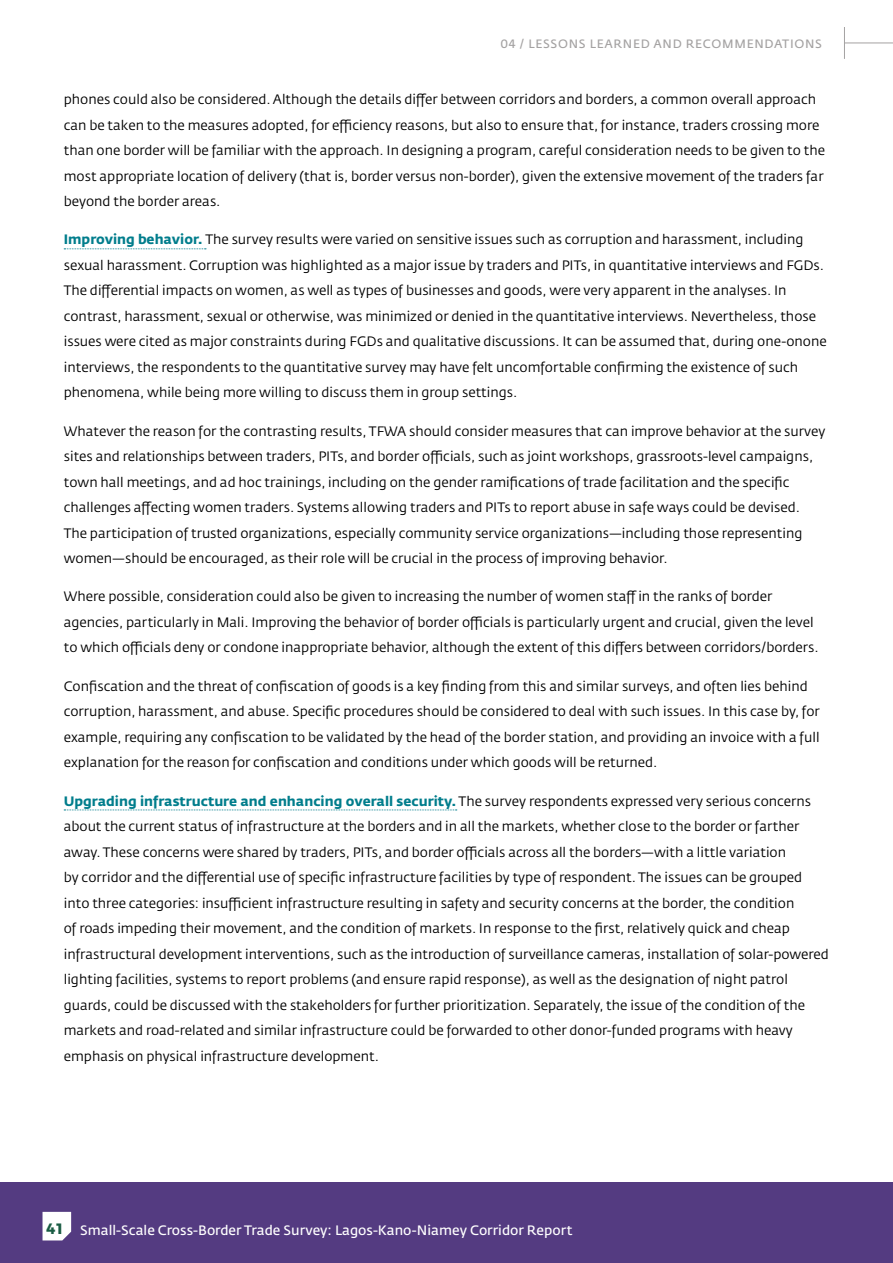
<style>
.page{position:relative;width:893px;height:1263px;background:#fff}
.page>*{position:absolute;margin:0;border:0;box-sizing:border-box;transform-origin:0 0}
.t1{font:13.5px/25.5px "Fedra Sans Std";color:#000}
.t2{font:13.5px "Fedra Sans Std";color:#fff}
.t3{font:12px "Fedra Sans Std";color:#a4a2a2}
.s1{font-weight:700;color:#007d8c}
.s2{font-family:"Montserrat";font-weight:700;font-size:15px;color:#195c43}
</style>
<div class="page">
<svg style="left:64px;top:248px;width:142px;height:1px"></svg>
<svg style="left:64px;top:809px;width:393px;height:1px"></svg>
<div style="left:0;top:1182px;width:893px;height:81px;background:#543b81"></div>
<hr style="left:844px;top:43px;width:49px;height:1px;background:#a4a2a2">
<hr style="left:844px;top:27px;width:1px;height:32px;background:#a4a2a2">
<svg style="left:43px;top:1212px;width:28px;height:28px"></svg>
<p class="t3" style="left:500px;top:36px;width:45px">04 / Lessons</p>
<p class="t3" style="left:590px;top:36px;width:10px">learned</p>
<p class="t3" style="left:653px;top:36px;width:11px">and</p>
<p class="t3" style="left:686px;top:36px;width:10px">recommendations</p>
<p class="t1" style="left:64px;top:87px;width:763px">phones could also be considered. Although the details differ between corridors and borders, a common overall approach can be taken to the measures adopted, for efficiency reasons, but also to ensure that, for instance, traders crossing more than one border will be familiar with the approach. In designing a program, careful consideration needs to be given to the most appropriate location of delivery (that is, border versus non-border), given the extensive movement of the traders far beyond the border areas.</p>
<p class="t1" style="left:64px;top:227px;width:764px"><span class="s1">Improving behavior.</span> The survey results were varied on sensitive issues such as corruption and harassment, including sexual harassment. Corruption was highlighted as a major issue by traders and PITs, in quantitative interviews and FGDs.<br>The differential impacts on women, as well as types of businesses and goods, were very apparent in the analyses. In contrast, harassment, sexual or otherwise, was minimized or denied in the quantitative interviews. Nevertheless, those issues were cited as major constraints during FGDs and qualitative discussions. It can be assumed that, during one-onone interviews, the respondents to the quantitative survey may have felt uncomfortable confirming the existence of such phenomena, while being more willing to discuss them in group settings.</p>
<p class="t1" style="left:64px;top:418px;width:763px">Whatever the reason for the contrasting results, TFWA should consider measures that can improve behavior at the survey sites and relationships between traders, PITs, and border officials, such as joint workshops, grassroots-level campaigns, town hall meetings, and ad hoc trainings, including on the gender ramifications of trade facilitation and the specific challenges affecting women traders. Systems allowing traders and PITs to report abuse in safe ways could be devised.<br>The participation of trusted organizations, especially community service organizations—including those representing women—should be encouraged, as their role will be crucial in the process of improving behavior.</p>
<p class="t1" style="left:64px;top:584px;width:756px">Where possible, consideration could also be given to increasing the number of women staff in the ranks of border agencies, particularly in Mali. Improving the behavior of border officials is particularly urgent and crucial, given the level to which officials deny or condone inappropriate behavior, although the extent of this differs between corridors/borders.</p>
<p class="t1" style="left:64px;top:673px;width:757px">Confiscation and the threat of confiscation of goods is a key finding from this and similar surveys, and often lies behind corruption, harassment, and abuse. Specific procedures should be considered to deal with such issues. In this case by, for example, requiring any confiscation to be validated by the head of the border station, and providing an invoice with a full explanation for the reason for confiscation and conditions under which goods will be returned.</p>
<p class="t1" style="left:64px;top:788px;width:767px"><span class="s1">Upgrading infrastructure and enhancing overall security.</span> The survey respondents expressed very serious concerns about the current status of infrastructure at the borders and in all the markets, whether close to the border or farther away. These concerns were shared by traders, PITs, and border officials across all the borders—with a little variation<br>by corridor and the differential use of specific infrastructure facilities by type of respondent. The issues can be grouped into three categories: insufficient infrastructure resulting in safety and security concerns at the border, the condition<br>of roads impeding their movement, and the condition of markets. In response to the first, relatively quick and cheap infrastructural development interventions, such as the introduction of surveillance cameras, installation of solar-powered lighting facilities, systems to report problems (and ensure rapid response), as well as the designation of night patrol guards, could be discussed with the stakeholders for further prioritization. Separately, the issue of the condition of the markets and road-related and similar infrastructure could be forwarded to other donor-funded programs with heavy emphasis on physical infrastructure development.</p>
<p class="t2" style="left:46px;top:1221px;width:528px"><span class="s2">41</span> Small-Scale Cross-Border Trade Survey: Lagos-Kano-Niamey Corridor Report</p>
</div>
